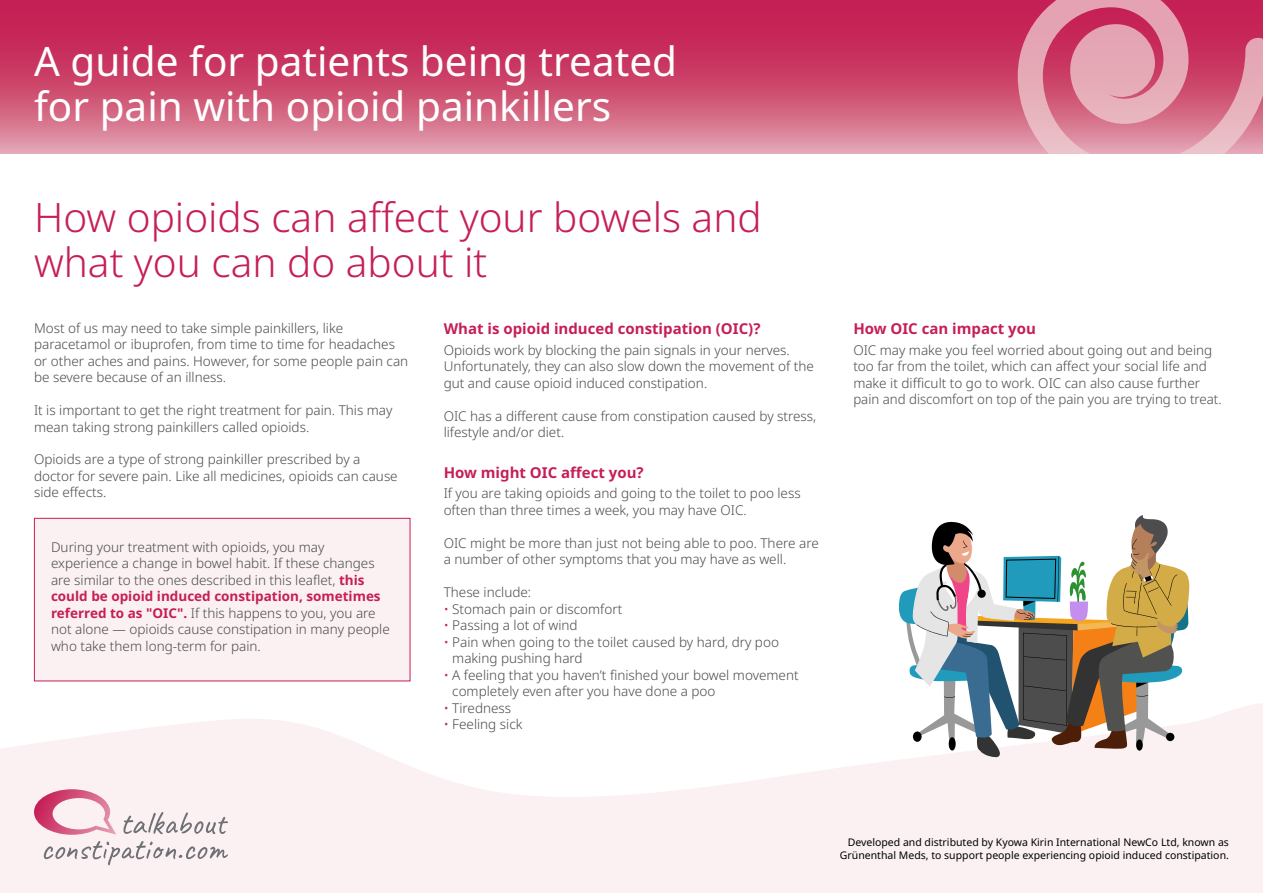
<style>
.page{position:relative;width:1263px;height:893px;background:#fff}
.page>*{position:absolute;margin:0;border:0;box-sizing:border-box;transform-origin:0 0}
.t1{font:40.5px/45px "Noto Sans";color:#fff}
.t2{font:300 40.5px/45px "Noto Sans";color:#c51f55}
.t3{font:700 15px "Noto Sans";color:#c51f55}
.t4{font:300 13.5px/16.5px "Noto Sans";color:#4a4a49}
.t5{font:10.5px/13.5px "Noto Sans";color:#000;text-align:right}
.s1{font-weight:700;color:#c51f55}
.s2{color:#c51f55}
</style>
<div class="page">
<div style="left:34px;top:518px;width:376px;height:163px;background:#fbf1f3;border:1px solid #c51f55"></div>
<svg style="left:0;top:703px;width:1263px;height:190px;fill:#fbf1f3"></svg>
<svg style="left:0;top:0;width:1018px;height:153px;background:#ce4c71"></svg>
<svg style="left:1018px;top:0;width:245px;height:153px;background:#d97b94"></svg>
<svg style="left:123px;top:812px;width:105px;height:22px"></svg>
<svg style="left:44px;top:841px;width:184px;height:24px"></svg>
<svg style="left:34px;top:789px;width:82px;height:46px"></svg>
<svg style="left:897px;top:515px;width:292px;height:243px"></svg>
<h1 class="t1" style="left:34px;top:40px;width:645px">A guide for patients being treated for pain with opioid painkillers</h1>
<h1 class="t2" style="left:34px;top:196px;width:729px">How opioids can affect your bowels and what you can do about it</h1>
<p class="t4" style="left:34px;top:320px;width:376px">Most of us may need to take simple painkillers, like paracetamol or ibuprofen, from time to time for headaches or other aches and pains. However, for some people pain can be severe because of an illness.</p>
<p class="t4" style="left:34px;top:402px;width:360px">It is important to get the right treatment for pain. This may mean taking strong painkillers called opioids.</p>
<p class="t4" style="left:34px;top:452px;width:365px">Opioids are a type of strong painkiller prescribed by a doctor for severe pain. Like all medicines, opioids can cause side effects.</p>
<p class="t4" style="left:51px;top:539px;width:340px">During your treatment with opioids, you may experience a change in bowel habit. If these changes are similar to the ones described in this leaflet, <span class="s1">this could be opioid induced constipation, sometimes referred to as "OIC".</span> If this happens to you, you are not alone — opioids cause constipation in many people who take them long-term for pain.</p>
<p class="t3" style="left:444px;top:318px;width:318px">What is opioid induced constipation (OIC)?</p>
<p class="t4" style="left:444px;top:342px;width:372px">Opioids work by blocking the pain signals in your nerves.<br>Unfortunately, they can also slow down the movement of the gut and cause opioid induced constipation.</p>
<p class="t4" style="left:444px;top:408px;width:374px">OIC has a different cause from constipation caused by stress, lifestyle and/or diet.</p>
<p class="t3" style="left:444px;top:462px;width:201px">How might OIC affect you?</p>
<p class="t4" style="left:444px;top:486px;width:358px">If you are taking opioids and going to the toilet to poo less often than three times a week, you may have OIC.</p>
<p class="t4" style="left:444px;top:535px;width:377px">OIC might be more than just not being able to poo. There are a number of other symptoms that you may have as well.</p>
<p class="t4" style="left:444px;top:585px;width:89px">These include:</p>
<p class="t4" style="left:444px;top:601px;width:180px"><span class="s2">•</span> Stomach pain or discomfort</p>
<p class="t4" style="left:444px;top:618px;width:135px"><span class="s2">•</span> Passing a lot of wind</p>
<p class="t4" style="left:452px;top:634px;width:328px;text-indent:-9px"><span class="s2">•</span> Pain when going to the toilet caused by hard, dry poo making pushing hard</p>
<p class="t4" style="left:452px;top:667px;width:348px;text-indent:-9px"><span class="s2">•</span> A feeling that you havenʹt finished your bowel movement completely even after you have done a poo</p>
<p class="t4" style="left:444px;top:700px;width:69px"><span class="s2">•</span> Tiredness</p>
<p class="t4" style="left:444px;top:716px;width:80px"><span class="s2">•</span> Feeling sick</p>
<p class="t3" style="left:853px;top:318px;width:184px">How OIC can impact you</p>
<p class="t4" style="left:853px;top:342px;width:370px">OIC may make you feel worried about going out and being too far from the toilet, which can affect your social life and make it difficult to go to work. OIC can also cause further pain and discomfort on top of the pain you are trying to treat.</p>
<p class="t5" style="left:840px;top:835px;width:391px">Developed and distributed by Kyowa Kirin International NewCo Ltd, known as<br>Grünenthal Meds, to support people experiencing opioid induced constipation.</p>
</div>
